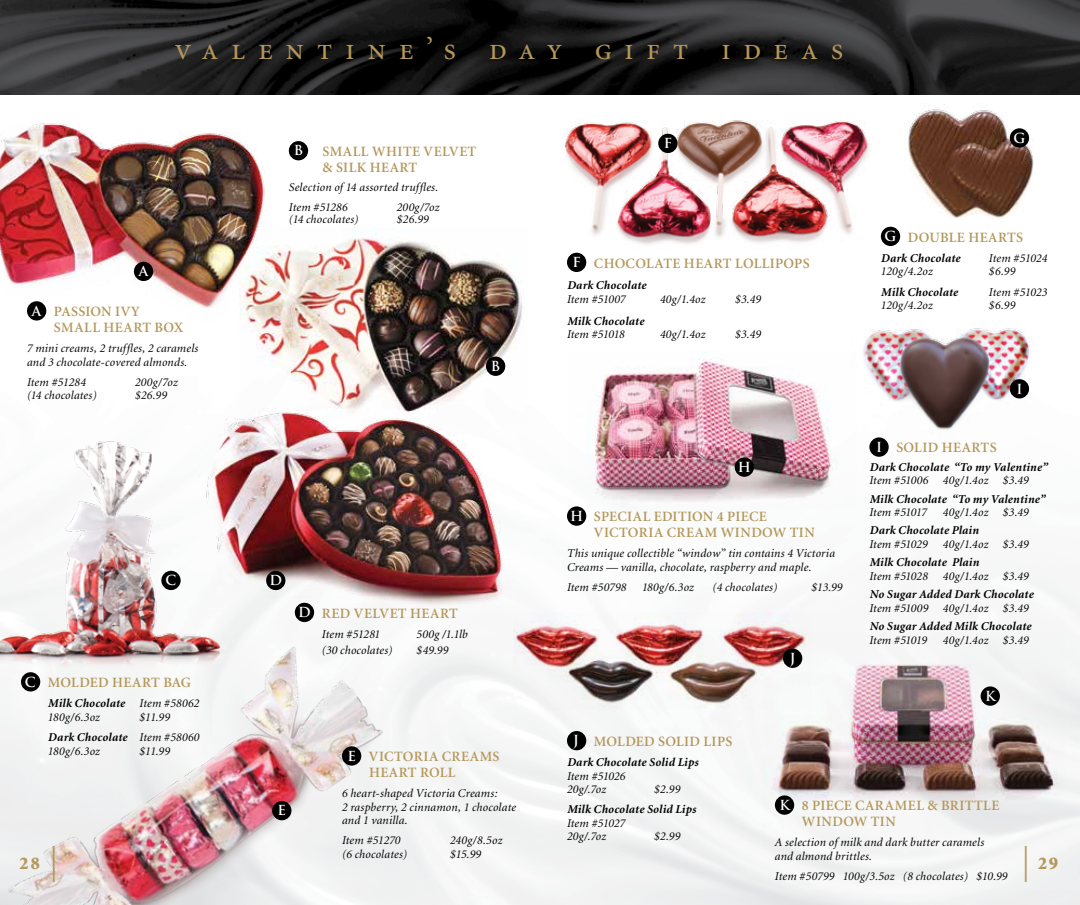
<style>
.page{position:relative;width:1080px;height:905px;background:#fff}
.page>*{position:absolute;margin:0;border:0;box-sizing:border-box;transform-origin:0 0}
.t1{font:31.5px "Minion Regular SC";letter-spacing:.395em;color:#b4975a}
.t2{font:900 18px "Minion";color:#b4975a}
.t3{font:600 14.25px/15.8px "Minion";letter-spacing:.025em;color:#b4975a}
.t4{font:600 14.25px "Minion";letter-spacing:.005em;color:#b4975a}
.t5{font:700 13.5px "Trajan Pro";color:#fff}
.t6{font:italic 12px/13.5px "Minion";letter-spacing:.015em;color:#000}
.t7{font:italic 700 12px "Minion";letter-spacing:.015em;color:#000}
.t8{font:italic 12px "Minion";letter-spacing:-.005em;color:#000}
.t9{font:italic 12px "Minion";letter-spacing:-.025em;color:#000}
.t10{font:italic 12px "Minion";letter-spacing:-.02em;color:#000}
.s1{font-family:"Trajan Pro";font-weight:700;font-size:13.5px;color:#fff}
.s2{font-weight:700}
.s3{font-family:"Trajan Pro";font-weight:700;font-size:36px}
</style>
<div class="page">
<img style="left:0;top:94px;width:1080px;height:810px">
<img style="left:0;top:115px;width:273px;height:211px">
<img style="left:852px;top:320px;width:188px;height:118px">
<img style="left:0;top:0;width:1080px;height:94px">
<img style="left:0;top:618px;width:435px;height:286px">
<img style="left:904px;top:104px;width:131px;height:116px">
<img style="left:563px;top:111px;width:309px;height:139px">
<img style="left:198px;top:409px;width:314px;height:209px">
<img style="left:569px;top:351px;width:287px;height:158px">
<img style="left:763px;top:632px;width:302px;height:174px">
<div style="left:775px;top:795px;width:19px;height:19px;background:#000;border-radius:50%"></div>
<div style="left:567px;top:506px;width:19px;height:19px;background:#000;border-radius:50%"></div>
<div style="left:295px;top:602px;width:19px;height:20px;background:#000;border-radius:50%"></div>
<div style="left:881px;top:227px;width:19px;height:19px;background:#000;border-radius:50%"></div>
<div style="left:21px;top:672px;width:19px;height:19px;background:#000;border-radius:50%"></div>
<div style="left:981px;top:686px;width:19px;height:19px;background:#000;border-radius:50%"></div>
<img style="left:513px;top:613px;width:298px;height:96px">
<img style="left:0;top:433px;width:242px;height:255px">
<div style="left:272px;top:801px;width:19px;height:19px;background:#000;border-radius:50%"></div>
<div style="left:161px;top:570px;width:20px;height:20px;background:#000;border-radius:50%"></div>
<div style="left:869px;top:437px;width:20px;height:20px;background:#000;border-radius:50%"></div>
<div style="left:567px;top:731px;width:19px;height:19px;background:#000;border-radius:50%"></div>
<div style="left:134px;top:262px;width:19px;height:19px;background:#000;border-radius:50%"></div>
<div style="left:658px;top:134px;width:20px;height:19px;background:#000;border-radius:50%"></div>
<div style="left:1010px;top:128px;width:19px;height:20px;background:#000;border-radius:50%"></div>
<div style="left:735px;top:457px;width:19px;height:20px;background:#000;border-radius:50%"></div>
<div style="left:1010px;top:379px;width:19px;height:19px;background:#000;border-radius:50%"></div>
<div style="left:783px;top:648px;width:19px;height:20px;background:#000;border-radius:50%"></div>
<div style="left:27px;top:301px;width:19px;height:19px;background:#000;border-radius:50%"></div>
<div style="left:289px;top:141px;width:19px;height:19px;background:#000;border-radius:50%"></div>
<img style="left:240px;top:228px;width:287px;height:196px">
<div style="left:486px;top:356px;width:19px;height:20px;background:#000;border-radius:50%"></div>
<div style="left:342px;top:746px;width:19px;height:19px;background:#000;border-radius:50%"></div>
<div style="left:266px;top:571px;width:19px;height:19px;background:#000;border-radius:50%"></div>
<div style="left:567px;top:253px;width:19px;height:19px;background:#000;border-radius:50%"></div>
<h1 class="t1" style="left:174px;top:33px;width:671px">valentine’s day gift ideas</h1>
<p class="t5" style="left:139px;top:263px;width:11px">A</p>
<p class="t3" style="left:54px;top:304px;width:131px;text-indent:-22px"><span class="s1">A</span> PASSION IVY<br>SMALL HEART BOX</p>
<p class="t6" style="left:27px;top:342px;width:173px">7 mini creams, 2 truffles, 2 caramels and 3 chocolate-covered almonds.</p>
<p class="t6" style="left:27px;top:375px;width:61px">Item #51284</p>
<p class="t6" style="left:135px;top:375px;width:44px">200g/7oz</p>
<p class="t6" style="left:27px;top:389px;width:71px">(14 chocolates)</p>
<p class="t6" style="left:135px;top:389px;width:34px">$26.99</p>
<p class="t5" style="left:166px;top:572px;width:12px">C</p>
<p class="t5" style="left:294px;top:142px;width:11px">B</p>
<p class="t3" style="left:323px;top:144px;width:155px">SMALL WHITE VELVET &amp; SILK HEART</p>
<p class="t6" style="left:289px;top:178px;width:151px;line-height:19.5px">Selection of 14 assorted truffles.<br>Item #51286</p>
<p class="t6" style="left:397px;top:200px;width:44px">200g/7oz</p>
<p class="t6" style="left:289px;top:213px;width:71px">(14 chocolates)</p>
<p class="t6" style="left:397px;top:213px;width:34px">$26.99</p>
<p class="t5" style="left:491px;top:357px;width:11px">B</p>
<p class="t5" style="left:270px;top:572px;width:14px">D</p>
<p class="t3" style="left:298px;top:605px;width:161px"><span class="s1">D</span> RED VELVET HEART</p>
<p class="t8" style="left:322px;top:628px;width:60px">Item #51281</p>
<p class="t6" style="left:417px;top:627px;width:53px">500g /1.1lb</p>
<p class="t6" style="left:322px;top:643px;width:72px">(30 chocolates)</p>
<p class="t6" style="left:417px;top:643px;width:33px">$49.99</p>
<p class="t5" style="left:664px;top:135px;width:10px">F</p>
<p class="t5" style="left:1014px;top:129px;width:13px">G</p>
<p class="t3" style="left:572px;top:255px;width:239px"><span class="s1">F</span> CHOCOLATE HEART LOLLIPOPS</p>
<p class="t7" style="left:567px;top:279px;width:81px">Dark Chocolate</p>
<p class="t6" style="left:567px;top:292px;width:60px">Item #51007</p>
<p class="t6" style="left:660px;top:292px;width:47px">40g/1.4oz</p>
<p class="t6" style="left:735px;top:292px;width:28px">$3.49</p>
<p class="t7" style="left:567px;top:315px;width:79px">Milk Chocolate</p>
<p class="t9" style="left:567px;top:328px;width:59px">Item #51018</p>
<p class="t6" style="left:660px;top:328px;width:47px">40g/1.4oz</p>
<p class="t6" style="left:735px;top:328px;width:28px">$3.49</p>
<p class="t5" style="left:738px;top:458px;width:15px">H</p>
<p class="t3" style="left:594px;top:509px;width:222px;text-indent:-24px"><span class="s1">H</span> SPECIAL EDITION 4 PIECE<br>VICTORIA CREAM WINDOW TIN</p>
<p class="t6" style="left:567px;top:547px;width:270px">This unique collectible “window” tin contains 4 Victoria<br>Creams — vanilla, chocolate, raspberry and maple.</p>
<p class="t6" style="left:567px;top:581px;width:61px">Item #50798</p>
<p class="t6" style="left:642px;top:581px;width:54px">180g/6.3oz</p>
<p class="t6" style="left:712px;top:581px;width:67px">(4 chocolates)</p>
<p class="t6" style="left:812px;top:581px;width:33px">$13.99</p>
<p class="t5" style="left:790px;top:649px;width:7px">J</p>
<p class="t3" style="left:885px;top:229px;width:140px"><span class="s1">G</span> DOUBLE HEARTS</p>
<p class="t7" style="left:881px;top:252px;width:81px">Dark Chocolate</p>
<p class="t6" style="left:989px;top:252px;width:60px">Item #51024</p>
<p class="t6" style="left:881px;top:265px;width:54px">120g/4.2oz</p>
<p class="t6" style="left:989px;top:265px;width:28px">$6.99</p>
<p class="t7" style="left:881px;top:286px;width:79px">Milk Chocolate</p>
<p class="t6" style="left:989px;top:285px;width:60px">Item #51023</p>
<p class="t6" style="left:881px;top:299px;width:54px">120g/4.2oz</p>
<p class="t6" style="left:989px;top:299px;width:28px">$6.99</p>
<p class="t5" style="left:1016px;top:380px;width:8px">I</p>
<p class="t3" style="left:876px;top:440px;width:122px"><span class="s1">I</span> SOLID HEARTS</p>
<p class="t7" style="left:869px;top:461px;width:180px">Dark Chocolate “To my Valentine”</p>
<p class="t6" style="left:869px;top:474px;width:161px">Item #51006 40g/1.4oz $3.49</p>
<p class="t7" style="left:869px;top:492px;width:177px">Milk Chocolate “To my Valentine”</p>
<p class="t9" style="left:869px;top:506px;width:59px">Item #51017</p>
<p class="t6" style="left:943px;top:506px;width:88px">40g/1.4oz $3.49</p>
<p class="t7" style="left:869px;top:524px;width:111px">Dark Chocolate Plain</p>
<p class="t6" style="left:869px;top:537px;width:161px">Item #51029 40g/1.4oz $3.49</p>
<p class="t7" style="left:869px;top:556px;width:111px">Milk Chocolate Plain</p>
<p class="t6" style="left:869px;top:569px;width:161px">Item #51028 40g/1.4oz $3.49</p>
<p class="t7" style="left:869px;top:588px;width:166px">No Sugar Added Dark Chocolate</p>
<p class="t6" style="left:869px;top:601px;width:161px">Item #51009 40g/1.4oz $3.49</p>
<p class="t7" style="left:869px;top:620px;width:163px">No Sugar Added Milk Chocolate</p>
<p class="t10" style="left:869px;top:633px;width:59px">Item #51019</p>
<p class="t6" style="left:943px;top:633px;width:88px">40g/1.4oz $3.49</p>
<p class="t4" style="left:25px;top:675px;width:168px"><span class="s1">C</span> MOLDED HEART BAG</p>
<p class="t6" style="left:48px;top:697px;width:153px"><span class="s2">Milk Chocolate</span> Item #58062<br>180g/6.3oz</p>
<p class="t5" style="left:985px;top:687px;width:12px">K</p>
<p class="t6" style="left:48px;top:707px;width:153px;line-height:20.2px;text-indent:92px">$11.99<br><span class="s2">Dark Chocolate</span> Item #58060</p>
<p class="t6" style="left:48px;top:744px;width:54px">180g/6.3oz</p>
<p class="t6" style="left:139px;top:744px;width:32px">$11.99</p>
<p class="t3" style="left:573px;top:733px;width:161px"><span class="s1">J</span> MOLDED SOLID LIPS</p>
<p class="t7" style="left:567px;top:756px;width:133px">Dark Chocolate Solid Lips</p>
<p class="t6" style="left:567px;top:769px;width:60px">Item #51026<br>20g/.7oz</p>
<p class="t3" style="left:369px;top:749px;width:132px;text-indent:-22px"><span class="s1">E</span> VICTORIA CREAMS<br>HEART ROLL</p>
<p class="t6" style="left:342px;top:787px;width:176px">6 heart-shaped Victoria Creams:<br>2 raspberry, 2 cinnamon, 1 chocolate and 1 vanilla.</p>
<p class="t8" style="left:342px;top:834px;width:60px">Item #51270</p>
<p class="t6" style="left:450px;top:834px;width:54px">240g/8.5oz</p>
<p class="t6" style="left:342px;top:847px;width:67px">(6 chocolates)</p>
<p class="t6" style="left:450px;top:847px;width:33px">$15.99</p>
<p class="t6" style="left:654px;top:783px;width:28px">$2.99</p>
<p class="t7" style="left:567px;top:803px;width:131px">Milk Chocolate Solid Lips</p>
<p class="t6" style="left:567px;top:816px;width:60px">Item #51027<br>20g/.7oz</p>
<p class="t3" style="left:802px;top:798px;width:199px;text-indent:-22px"><span class="s1">K</span> 8 PIECE CARAMEL &amp; BRITTLE<br>WINDOW TIN</p>
<p class="t6" style="left:775px;top:836px;width:211px">A selection of milk and dark butter caramels and almond brittles.</p>
<p class="t6" style="left:775px;top:869px;width:234px">Item #50799 100g/3.5oz (8 chocolates) $10.99</p>
<p class="t5" style="left:278px;top:802px;width:10px">E</p>
<p class="t6" style="left:654px;top:830px;width:28px">$2.99</p>
<h2 class="t2" style="left:19px;top:854px;width:43px">28 <span class="s3">|</span></h2>
<h2 class="t2" style="left:1019px;top:854px;width:41px"><span class="s3">|</span> 29</h2>
</div>
